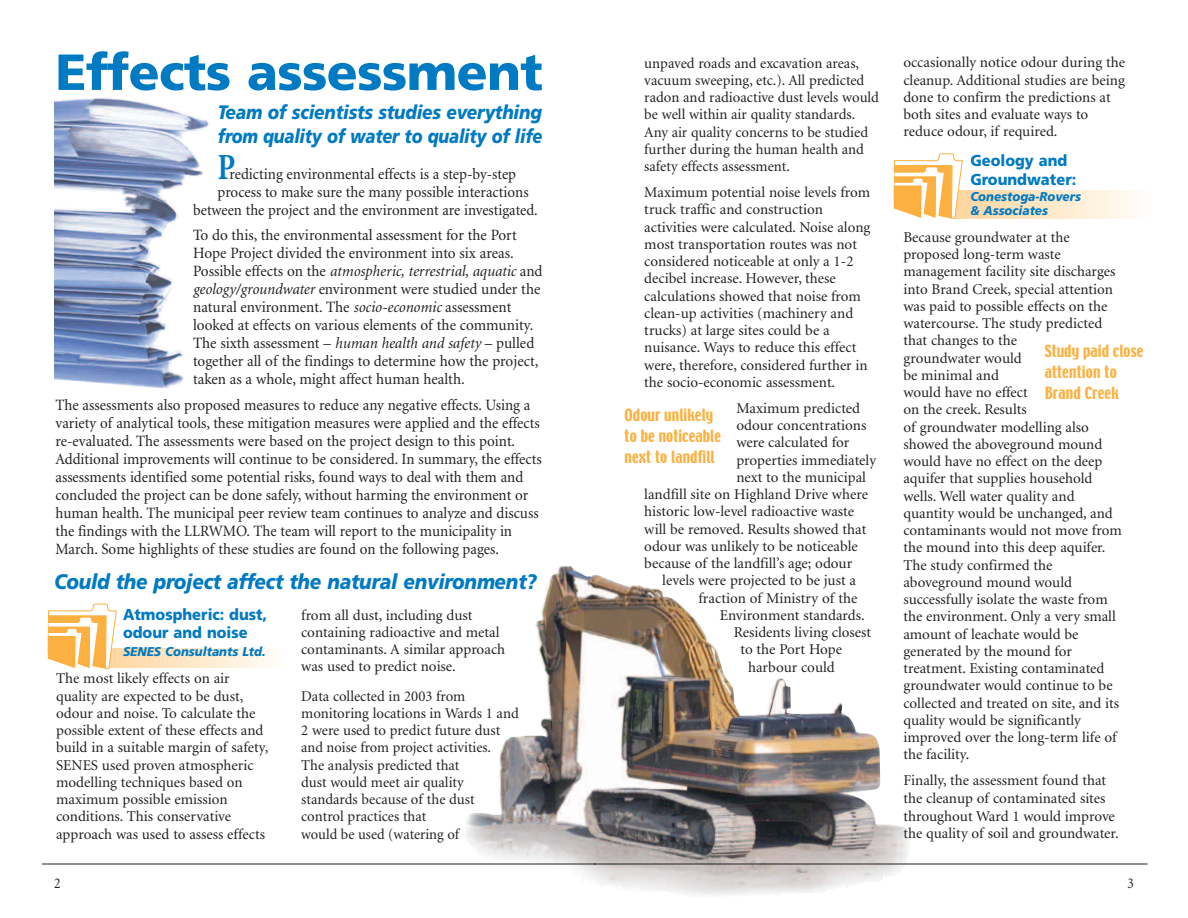
<style>
.page{position:relative;width:1188px;height:918px;background:#fff}
.page>*{position:absolute;margin:0;border:0;box-sizing:border-box;transform-origin:0 0}
.t1{font:900 50.7px "Frutiger";letter-spacing:-.01em;color:#007ac2}
.t2{font:700 condensed 37.5px "Minion";color:#007ac2;scale:.9 1}
.t3{font:italic 900 21px "Frutiger";letter-spacing:-.01em;color:#007ac2;scale:.9 1}
.t4{font:italic 900 19.5px/24px "Frutiger";letter-spacing:-.01em;color:#007ac2;scale:.88 1}
.t5{font:15.75px/18px "Minion";color:#231f20;scale:.95 1}
.t6{font:15.75px/18px "Minion";color:#231f20;scale:.96 1}
.t7{font:900 15.75px/18.8px "Frutiger";color:#007ac2;scale:.93 1}
.t8{font:15.75px "Minion";color:#231f20;scale:.94 1}
.t9{font:15px/17.2px "Minion";color:#231f20}
.t10{font:15px/21px "Techno";letter-spacing:.005em;color:#fbb03f}
.t11{font:condensed 15px "Minion";color:#231f20}
.t12{font:italic 900 12.75px/13.5px "Frutiger";color:#007ac2;scale:.93 1}
.s1{font-style:italic}
</style>
<div class="page">
<svg style="left:48px;top:604px;width:223px;height:66px"></svg>
<svg style="left:894px;top:154px;width:240px;height:65px"></svg>
<img style="left:54px;top:98px;width:155px;height:290px">
<img style="left:463px;top:566px;width:450px;height:330px">
<hr style="left:42px;top:864px;width:554px;height:1px;background:#231f20">
<hr style="left:594px;top:864px;width:554px;height:1px;background:#231f20">
<h1 class="t1" style="left:56px;top:52px;width:489px">Effects assessment</h1>
<h3 class="t4" style="left:218px;top:102px;width:370px">Team of scientists studies everything from quality of water to quality of life</h3>
<h2 class="t2" style="left:218px;top:152px;width:21px">P</h2>
<p class="t5" style="left:229px;top:166px;width:303px">redicting environmental effects is a step-by-step</p>
<p class="t5" style="left:218px;top:184px;width:329px">process to make sure the many possible interactions</p>
<p class="t8" style="left:193px;top:203px;width:368px">between the project and the environment are investigated.</p>
<p class="t6" style="left:193px;top:227px;width:366px">To do this, the environmental assessment for the Port Hope Project divided the environment into six areas.<br>Possible effects on the <span class="s1">atmospheric, terrestrial, aquatic</span> and <span class="s1">geology/groundwater</span> environment were studied under the natural environment. The <span class="s1">socio-economic</span> assessment looked at effects on various elements of the community.<br>The sixth assessment – <span class="s1">human health and safety</span> – pulled together all of the findings to determine how the project, taken as a whole, might affect human health.</p>
<p class="t5" style="left:55px;top:397px;width:513px">The assessments also proposed measures to reduce any negative effects. Using a variety of analytical tools, these mitigation measures were applied and the effects re-evaluated. The assessments were based on the project design to this point.<br>Additional improvements will continue to be considered. In summary, the effects assessments identified some potential risks, found ways to deal with them and concluded the project can be done safely, without harming the environment or human health. The municipal peer review team continues to analyze and discuss the findings with the LLRWMO. The team will report to the municipality in March. Some highlights of these studies are found on the following pages.</p>
<h3 class="t3" style="left:54px;top:573px;width:538px">Could the project affect the natural environment?</h3>
<p class="t7" style="left:123px;top:606px;width:157px">Atmospheric: dust, odour and noise</p>
<p class="t12" style="left:123px;top:646px;width:155px">SENES Consultants Ltd.</p>
<p class="t9" style="left:56px;top:671px;width:214px">The most likely effects on air quality are expected to be dust, odour and noise. To calculate the possible extent of these effects and build in a suitable margin of safety,<br>SENES used proven atmospheric modelling techniques based on maximum possible emission conditions. This conservative approach was used to assess effects</p>
<p class="t9" style="left:301px;top:607px;width:205px">from all dust, including dust containing radioactive and metal contaminants. A similar approach was used to predict noise.</p>
<p class="t9" style="left:301px;top:688px;width:219px">Data collected in 2003 from monitoring locations in Wards 1 and<br>2 were used to predict future dust and noise from project activities.<br>The analysis predicted that<br>dust would meet air quality standards because of the dust control practices that<br>would be used (watering of</p>
<p class="t9" style="left:644px;top:55px;width:236px">unpaved roads and excavation areas, vacuum sweeping, etc.). All predicted radon and radioactive dust levels would be well within air quality standards.<br>Any air quality concerns to be studied further during the human health and safety effects assessment.</p>
<p class="t9" style="left:644px;top:185px;width:228px">Maximum potential noise levels from truck traffic and construction activities were calculated. Noise along most transportation routes was not considered noticeable at only a 1-2 decibel increase. However, these calculations showed that noise from clean-up activities (machinery and trucks) at large sites could be a nuisance. Ways to reduce this effect were, therefore, considered further in the socio-economic assessment.</p>
<p class="t9" style="left:736px;top:401px;width:125px">Maximum predicted</p>
<p class="t9" style="left:736px;top:418px;width:132px">odour concentrations</p>
<p class="t9" style="left:736px;top:435px;width:115px">were calculated for</p>
<p class="t9" style="left:736px;top:452px;width:141px">properties immediately</p>
<p class="t9" style="left:736px;top:470px;width:131px">next to the municipal</p>
<p class="t9" style="left:644px;top:487px;width:225px">landfill site on Highland Drive where</p>
<p class="t9" style="left:644px;top:504px;width:211px">historic low-level radioactive waste</p>
<p class="t9" style="left:644px;top:521px;width:224px">will be removed. Results showed that</p>
<p class="t9" style="left:644px;top:539px;width:215px">odour was unlikely to be noticeable</p>
<p class="t9" style="left:644px;top:556px;width:209px">because of the landfill’s age; odour</p>
<p class="t9" style="left:662px;top:573px;width:195px">levels were projected to be just a</p>
<p class="t9" style="left:698px;top:590px;width:160px">fraction of Ministry of the</p>
<p class="t9" style="left:720px;top:608px;width:146px">Environment standards.</p>
<p class="t9" style="left:734px;top:625px;width:139px">Residents living closest</p>
<p class="t9" style="left:741px;top:642px;width:103px">to the Port Hope</p>
<p class="t9" style="left:748px;top:659px;width:88px">harbour could</p>
<p class="t10" style="left:625px;top:406px;width:98px">Odour unlikely to be noticeable next to landfill</p>
<p class="t9" style="left:903px;top:55px;width:223px">occasionally notice odour during the cleanup. Additional studies are being done to confirm the predictions at both sites and evaluate ways to reduce odour, if required.</p>
<p class="t7" style="left:970px;top:152px;width:115px">Geology and<br>Groundwater:</p>
<p class="t12" style="left:970px;top:191px;width:121px">Conestoga-Rovers &amp; Associates</p>
<p class="t9" style="left:903px;top:230px;width:220px">Because groundwater at the proposed long-term waste management facility site discharges into Brand Creek, special attention was paid to possible effects on the watercourse. The study predicted that changes to the<br>groundwater would<br>be minimal and<br>would have no effect<br>on the creek. Results<br>of groundwater modelling also showed the aboveground mound would have no effect on the deep aquifer that supplies household wells. Well water quality and quantity would be unchanged, and contaminants would not move from the mound into this deep aquifer.<br>The study confirmed the aboveground mound would successfully isolate the waste from the environment. Only a very small amount of leachate would be generated by the mound for treatment. Existing contaminated groundwater would continue to be collected and treated on site, and its quality would be significantly improved over the long-term life of the facility.</p>
<p class="t9" style="left:903px;top:773px;width:217px">Finally, the assessment found that the cleanup of contaminated sites throughout Ward 1 would improve the quality of soil and groundwater.</p>
<p class="t10" style="left:1045px;top:341px;width:100px">Study paid close attention to<br>Brand Creek</p>
<p class="t11" style="left:54px;top:878px;width:8px">2</p>
<p class="t11" style="left:1128px;top:878px;width:8px">3</p>
</div>
